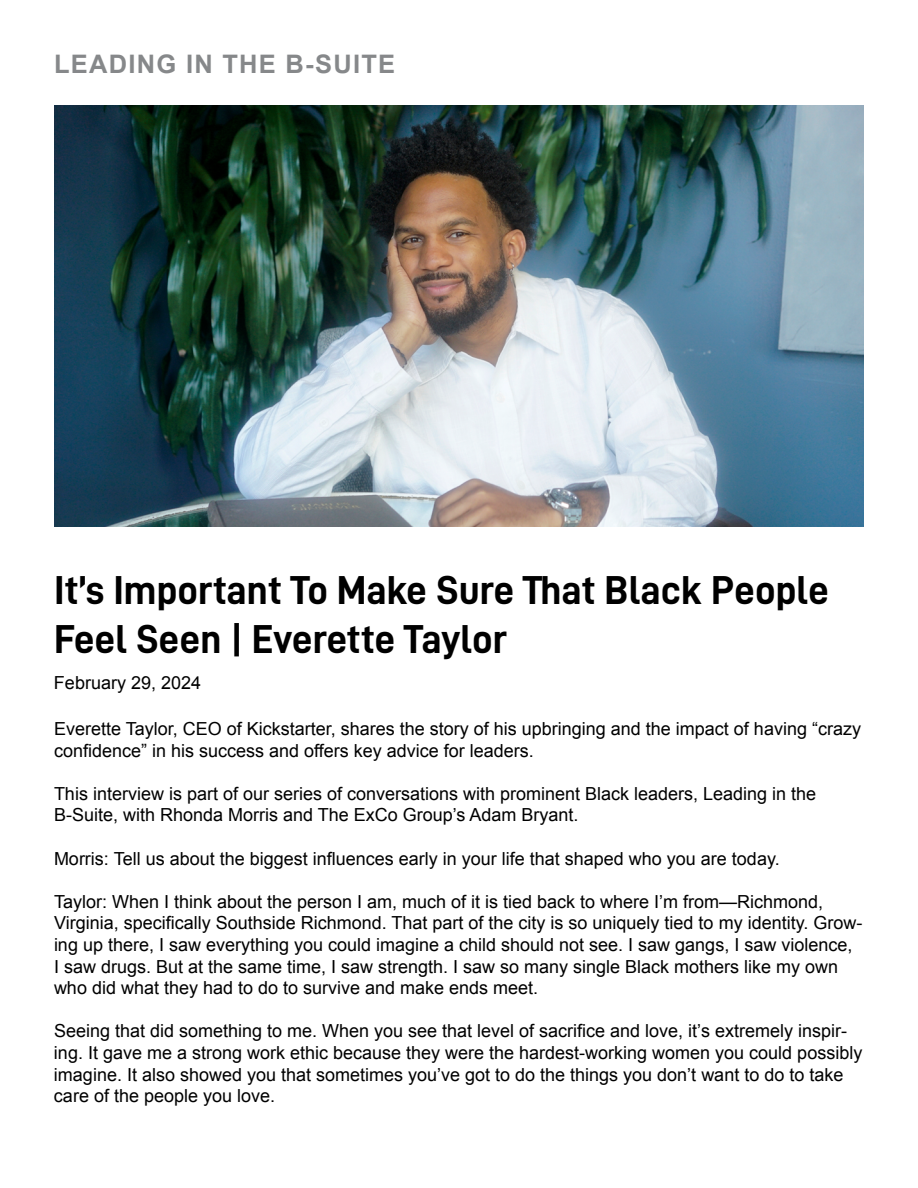
<style>
.page{position:relative;width:918px;height:1188px;background:#fff}
.page>*{position:absolute;margin:0;border:0;box-sizing:border-box;transform-origin:0 0}
.t1{font:40.5px/48.6px "D DIN Bold";color:#000}
.t2{font:700 25.5px "Arial";letter-spacing:.05em;color:#86888a}
.t3{font:18px/21.6px "Arial";color:#000}
</style>
<div class="page">
<img style="left:54px;top:106px;width:810px;height:420px">
<h2 class="t2" style="left:54px;top:48px;width:343px">LEADING IN THE B-SUITE</h2>
<h1 class="t1" style="left:54px;top:565px;width:777px">It’s Important To Make Sure That Black People<br>Feel Seen | Everette Taylor</h1>
<p class="t3" style="left:54px;top:672px;width:149px">February 29, 2024</p>
<p class="t3" style="left:54px;top:718px;width:809px">Everette Taylor, CEO of Kickstarter, shares the story of his upbringing and the impact of having “crazy confidence” in his success and offers key advice for leaders.</p>
<p class="t3" style="left:54px;top:783px;width:764px">This interview is part of our series of conversations with prominent Black leaders, Leading in the<br>B-Suite, with Rhonda Morris and The ExCo Group’s Adam Bryant.</p>
<p class="t3" style="left:54px;top:848px;width:727px">Morris: Tell us about the biggest influences early in your life that shaped who you are today.</p>
<p class="t3" style="left:54px;top:891px;width:810px">Taylor: When I think about the person I am, much of it is tied back to where I’m from—Richmond, Virginia, specifically Southside Richmond. That part of the city is so uniquely tied to my identity. Grow&shy;ing up there, I saw everything you could imagine a child should not see. I saw gangs, I saw violence,<br>I saw drugs. But at the same time, I saw strength. I saw so many single Black mothers like my own who did what they had to do to survive and make ends meet.</p>
<p class="t3" style="left:54px;top:1020px;width:810px">Seeing that did something to me. When you see that level of sacrifice and love, it’s extremely inspir&shy;ing. It gave me a strong work ethic because they were the hardest-working women you could possibly imagine. It also showed you that sometimes you’ve got to do the things you don’t want to do to take care of the people you love.</p>
</div>
